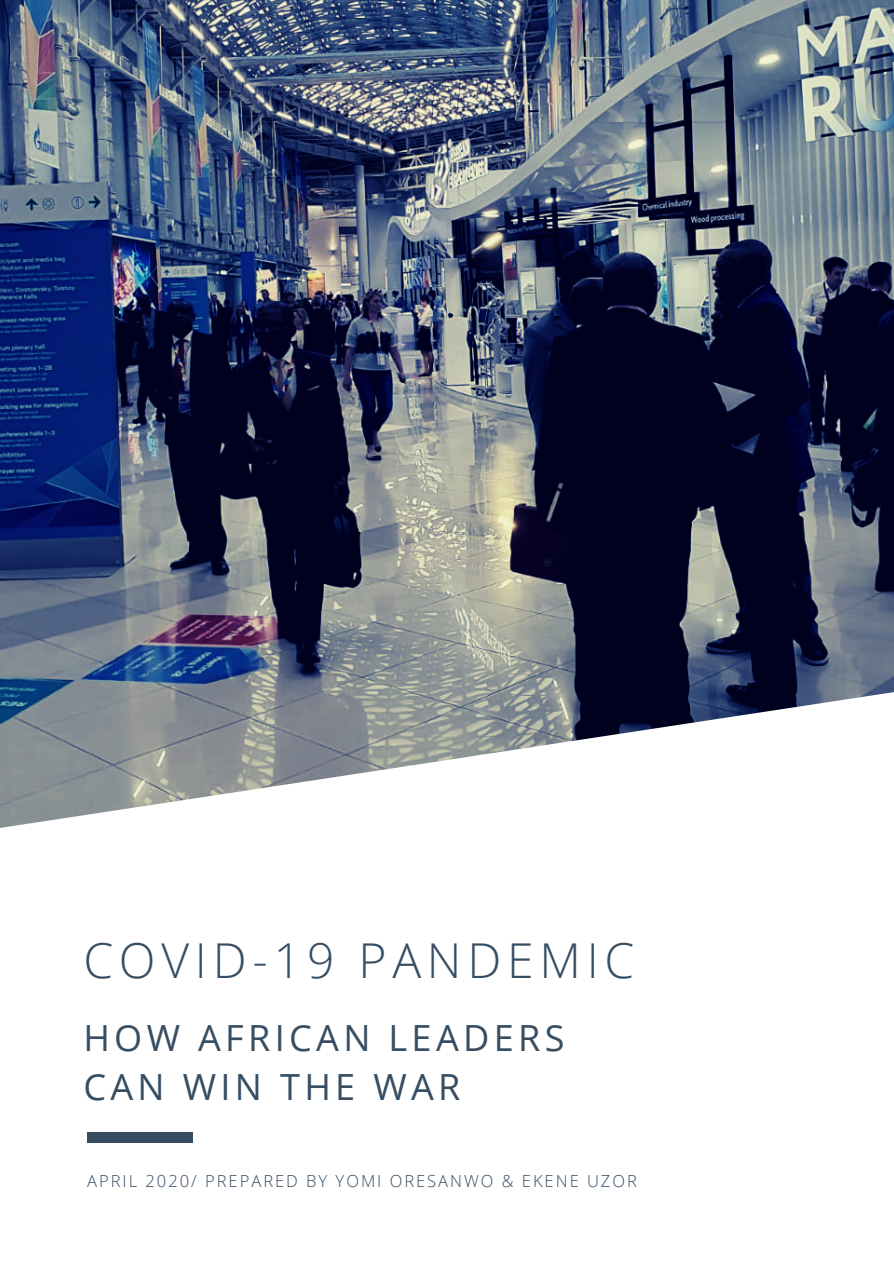
<style>
.page{position:relative;width:894px;height:1264px;background:#fff}
.page>*{position:absolute;margin:0;border:0;box-sizing:border-box;transform-origin:0 0}
.t1{font:300 48px "Open Sans";letter-spacing:.12em;color:#364d62}
.t2{font:36px/49.5px "Open Sans";letter-spacing:.12em;color:#364d62}
.t3{font:300 16.5px "Open Sans";letter-spacing:.12em;color:#364d62}
</style>
<div class="page">
<img style="left:0;top:0;width:893px;height:828px">
<div style="left:87px;top:1132px;width:106px;height:10px;background:#364d62"></div>
<h1 class="t1" style="left:83px;top:927px;width:552px">COVID-19 PANDEMIC</h1>
<h2 class="t2" style="left:83px;top:1012px;width:482px">HOW AFRICAN LEADERS<br>CAN WIN THE WAR</h2>
<p class="t3" style="left:87px;top:1169px;width:551px">APRIL 2020/ PREPARED BY YOMI ORESANWO &amp; EKENE UZOR</p>
</div>
